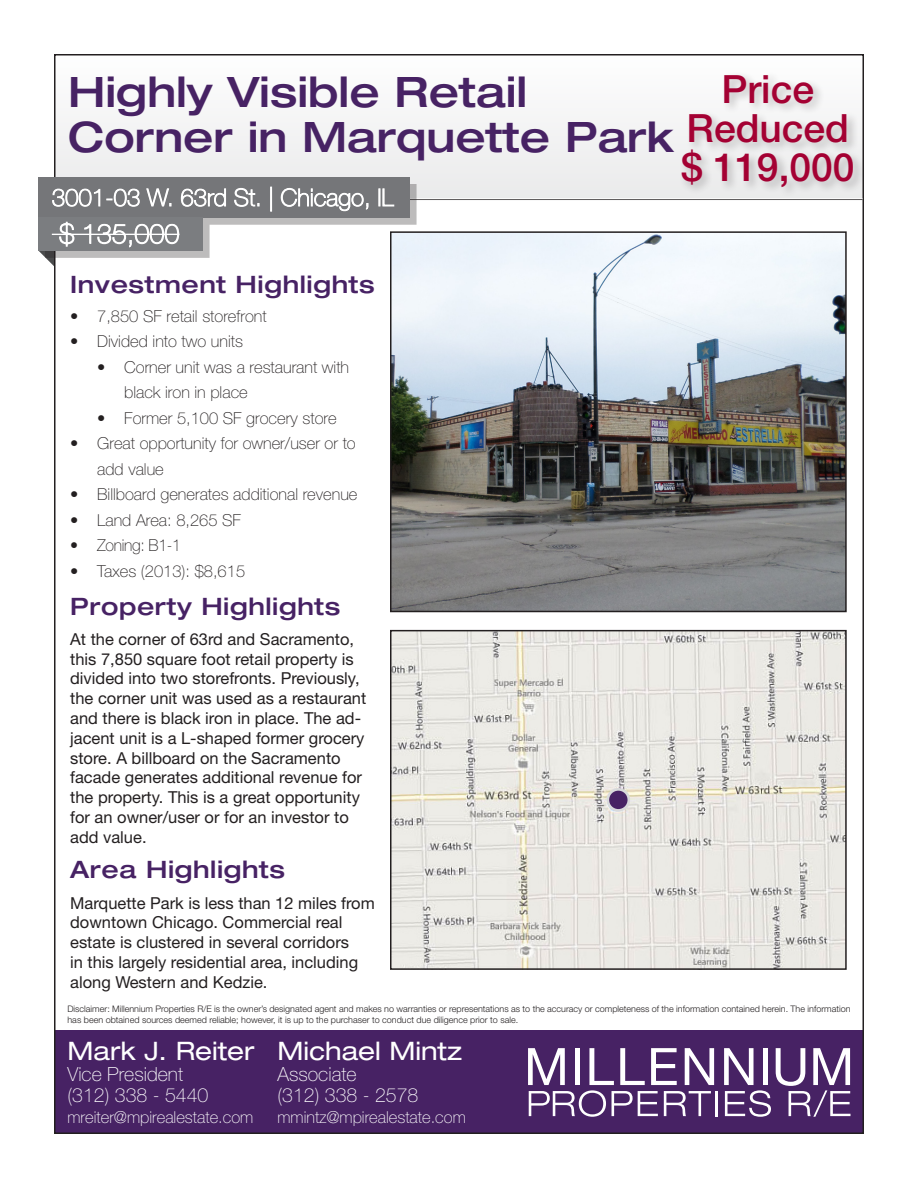
<style>
.page{position:relative;width:918px;height:1188px;background:#fff}
.page>*{position:absolute;margin:0;border:0;box-sizing:border-box;transform-origin:0 0}
.t1{font:500 expanded 42px/45px "Helvetica Neue LT Std";color:#472264}
.t2{font:500 39px/39px "Helvetica Neue LT Std";color:#a40133;text-align:center}
.t3{font:expanded 25.5px "Helvetica Neue LT Std";color:#fff}
.Section_Header{font:500 expanded 24px "Helvetica Neue LT Std";letter-spacing:.025em;color:#472264}
.t4{font:100 19.5px/21px "Helvetica Neue LT Std";color:#fff}
.body{font:16.5px/19.8px "Helvetica Neue LT Std";color:#231f20}
.t5{font:100 16.5px/25.5px "Helvetica Neue LT Std";color:#231f20}
.t6{font:100 16.5px "Helvetica Neue LT Std";color:#fff}
.t7{font:100 16.5px "Helvetica Neue LT Std";letter-spacing:-.02em;color:#231f20}
.t8{font:300 9px/10.8px "Helvetica Neue LT Std";color:#231f20}
</style>
<div class="page">
<div style="left:55px;top:55px;width:809px;height:145px;background:#f5f5f5"></div>
<div style="left:54px;top:1031px;width:810px;height:103px;background:#472264"></div>
<div style="left:679px;top:71px;width:186px;height:127px;background:#231f20;opacity:.26"></div>
<hr style="left:54px;top:199px;width:808px;height:1px;background:#231f20">
<hr style="left:61px;top:198px;width:801px;height:1px;background:#fff">
<div style="left:45px;top:184px;width:371px;height:73px;background:#231f20;opacity:.3"></div>
<div style="left:38px;top:177px;width:372px;height:41px;background:#757679"></div>
<svg style="left:52px;top:188px;width:120px;height:19px"></svg>
<svg style="left:180px;top:188px;width:46px;height:19px"></svg>
<svg style="left:234px;top:188px;width:26px;height:19px"></svg>
<div style="left:270px;top:187px;width:2px;height:25px;border:1px solid #fff"></div>
<svg style="left:280px;top:188px;width:89px;height:24px"></svg>
<svg style="left:378px;top:188px;width:17px;height:19px"></svg>
<div style="left:38px;top:217px;width:165px;height:34px;background:#7b7d80"></div>
<svg style="left:39px;top:221px;width:36px;height:45px"></svg>
<svg style="left:84px;top:223px;width:96px;height:25px"></svg>
<hr style="left:52px;top:234px;width:127px;height:1px;background:#fff">
<hr style="left:716px;top:1091px;width:2px;height:25px;background:#fff">
<svg style="left:528px;top:1048px;width:186px;height:69px"></svg>
<svg style="left:724px;top:1048px;width:126px;height:69px"></svg>
<img style="left:393px;top:234px;width:451px;height:375px">
<div style="left:390px;top:231px;width:457px;height:381px;border:2px solid #231f20"></div>
<img style="left:393px;top:633px;width:451px;height:334px">
<div style="left:390px;top:630px;width:457px;height:340px;border:2px solid #231f20"></div>
<div style="left:608px;top:789px;width:21px;height:21px;background:#472264;border-radius:50%"></div>
<div style="left:607px;top:788px;width:23px;height:24px;border:3px solid #d8d9db;border-radius:50%"></div>
<h2 class="t2" style="left:681px;top:69px;width:175px">Price<br>Reduced $ 119,000</h2>
<h1 class="t1" style="left:68px;top:68px;width:607px">Highly Visible Retail<br>Corner in Marquette Park</h1>
<p class="Section_Header" style="left:70px;top:269px;width:306px">Investment Highlights</p>
<p class="t5" style="left:70px;top:303px;width:198px">• 7,850 SF retail storefront</p>
<p class="t5" style="left:70px;top:329px;width:174px">• Divided into two units</p>
<p class="t5" style="left:124px;top:354px;width:227px;text-indent:-27px">• Corner unit was a restaurant with black iron in place</p>
<p class="t5" style="left:97px;top:405px;width:241px">• Former 5,100 SF grocery store</p>
<p class="t5" style="left:97px;top:431px;width:260px;text-indent:-27px">• Great opportunity for owner/user or to add value</p>
<p class="t5" style="left:70px;top:482px;width:289px">• Billboard generates additional revenue</p>
<p class="t5" style="left:70px;top:507px;width:172px">• Land Area: 8,265 SF</p>
<p class="t7" style="left:70px;top:536px;width:112px">• Zoning: B1-1</p>
<p class="t5" style="left:70px;top:558px;width:176px">• Taxes (2013): $8,615</p>
<p class="Section_Header" style="left:70px;top:591px;width:272px">Property Highlights</p>
<p class="body" style="left:70px;top:629px;width:298px">At the corner of 63rd and Sacramento, this 7,850 square foot retail property is divided into two storefronts. Previously, the corner unit was used as a restaurant and there is black iron in place. The ad&shy;jacent unit is a L-shaped former grocery store. A billboard on the Sacramento facade generates additional revenue for the property. This is a great opportunity for an owner/user or for an investor to add value.</p>
<p class="Section_Header" style="left:70px;top:855px;width:217px">Area Highlights</p>
<p class="body" style="left:70px;top:893px;width:306px">Marquette Park is less than 12 miles from downtown Chicago. Commercial real estate is clustered in several corridors<br>in this largely residential area, including along Western and Kedzie.</p>
<p class="t8" style="left:68px;top:1003px;width:785px">Disclaimer: Millennium Properties R/E is the owner’s designated agent and makes no warranties or representations as to the accuracy or completeness of the information contained herein. The information has been obtained sources deemed reliable; however, it is up to the purchaser to conduct due diligence prior to sale.</p>
<h3 class="t3" style="left:68px;top:1035px;width:189px">Mark J. Reiter</h3>
<p class="t4" style="left:68px;top:1064px;width:142px">Vice President (312) 338 - 5440</p>
<p class="t6" style="left:68px;top:1108px;width:187px">mreiter@mpirealestate.com</p>
<h3 class="t3" style="left:278px;top:1035px;width:186px">Michael Mintz</h3>
<p class="t4" style="left:278px;top:1064px;width:142px">Associate<br>(312) 338 - 2578</p>
<p class="t6" style="left:278px;top:1108px;width:190px">mmintz@mpirealestate.com</p>
</div>
